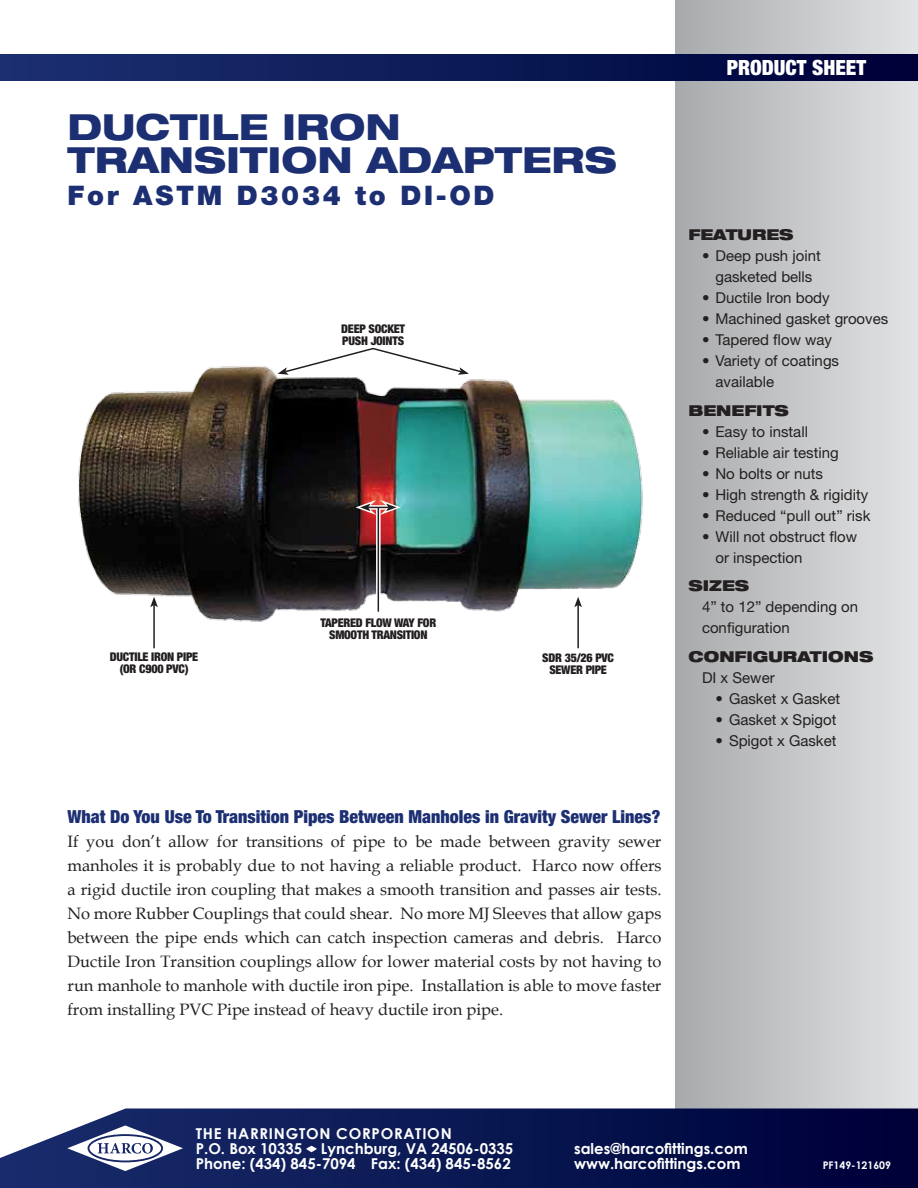
<style>
.page{position:relative;width:918px;height:1188px;background:#fff}
.page>*{position:absolute;margin:0;border:0;box-sizing:border-box;transform-origin:0 0}
.t1{font:800 expanded 36px/33px "Helvetica Neue LT Std";color:#1c2f72}
.t2{font:900 27px "Helvetica Neue LT Std";letter-spacing:.1em;color:#1c2f72}
.t3{font:900 condensed 21px "Helvetica Neue LT Std";color:#fff}
.t4{font:900 condensed 18px "Helvetica Neue LT Std";color:#1c2f72}
.t5{font:16.5px/24px "Book Antiqua";color:#231f20;text-align:justify}
.t6{font:15px/21px "Helvetica Neue LT Std";color:#231f20}
.t7{font:700 15px/15px "Century Gothic";color:#fff}
.t8{font:900 expanded 15px "Helvetica Neue LT Std";color:#231f20}
.t9{font:900 condensed 12px/12px "Helvetica Neue LT Std";letter-spacing:-.02em;color:#231f20;text-align:center}
.t10{font:900 condensed 12px "Helvetica Neue LT Std";letter-spacing:.035em;color:#231f20}
.t11{font:700 10.5px "Century Gothic";color:#fff}
</style>
<div class="page">
<div style="left:675px;top:0;width:243px;height:1188px;background:linear-gradient(to right,#a7aaac,#e3e4e5)"></div>
<svg style="left:0;top:1108px;width:918px;height:80px;background:#162159"></svg>
<svg style="left:306px;top:1146px;width:11px;height:6px"></svg>
<svg style="left:67px;top:1125px;width:116px;height:46px"></svg>
<div style="left:0;top:54px;width:918px;height:27px;background:linear-gradient(to right,#1c3272,#000139)"></div>
<img style="left:78px;top:366px;width:565px;height:256px">
<svg style="left:278px;top:347px;width:191px;height:28px"></svg>
<svg style="left:376px;top:515px;width:5px;height:97px"></svg>
<svg style="left:356px;top:500px;width:45px;height:15px"></svg>
<hr style="left:378px;top:507px;width:1px;height:105px;background:#231f20">
<hr style="left:153px;top:605px;width:2px;height:43px;background:#231f20">
<svg style="left:150px;top:597px;width:8px;height:10px"></svg>
<hr style="left:577px;top:605px;width:2px;height:43px;background:#231f20">
<svg style="left:574px;top:597px;width:8px;height:10px"></svg>
<h1 class="t1" style="left:68px;top:110px;width:335px">DUCTILE IRON<br>TRANSITION</h1>
<h1 class="t1" style="left:367px;top:143px;width:250px">ADAPTERS</h1>
<h2 class="t2" style="left:68px;top:180px;width:429px">For ASTM D3034 to DI-OD</h2>
<p class="t9" style="left:341px;top:322px;width:64px;text-align:left">DEEP SOCKET<br>PUSH JOINTS</p>
<p class="t9" style="left:320px;top:617px;width:59px">TAPERED FLOW</p>
<p class="t9" style="left:394px;top:617px;width:37px">WAY FOR</p>
<p class="t9" style="left:329px;top:629px;width:8px">SMOOT</p>
<p class="t10" style="left:362px;top:627px;width:67px">H TRANSITION</p>
<p class="t9" style="left:110px;top:651px;width:89px">DUCTILE IRON PIPE (OR C900 PVC)</p>
<p class="t9" style="left:542px;top:652px;width:73px">SDR 35/26 PVC<br>SEWER PIPE</p>
<p class="t4" style="left:68px;top:805px;width:594px">WHAT DO YOU USE TO TRANSITION PIPES BETWEEN MANHOLES IN GRAVITY SEWER LINES?</p>
<p class="t5" style="left:68px;top:829px;width:596px">If you don’t allow for transitions of pipe to be made between gravity sewer manholes it is probably due to not having a reliable product. Harco now offers a rigid ductile iron coupling that makes a smooth transition and passes air tests.<br>No more Rubber Couplings that could shear. No more MJ Sleeves that allow gaps between the pipe ends which can catch inspection cameras and debris. Harco Ductile Iron Transition couplings allow for lower material costs by not having to run manhole to manhole with ductile iron pipe. Installation is able to move faster from installing PVC Pipe instead of heavy ductile iron pipe.</p>
<p class="t3" style="left:727px;top:55px;width:138px">PRODUCT SHEET</p>
<p class="t8" style="left:688px;top:225px;width:107px">FEATURES</p>
<p class="t6" style="left:702px;top:245px;width:120px;text-align:center">• Deep push joint gasketed bells</p>
<p class="t6" style="left:702px;top:287px;width:129px">• Ductile Iron body</p>
<p class="t6" style="left:702px;top:308px;width:188px">• Machined gasket grooves</p>
<p class="t6" style="left:702px;top:329px;width:132px">• Tapered flow way</p>
<p class="t6" style="left:716px;top:350px;width:125px;text-indent:-14px">• Variety of coatings available</p>
<p class="t8" style="left:688px;top:401px;width:89px">BENEFITS</p>
<p class="t6" style="left:702px;top:421px;width:108px">• Easy to install</p>
<p class="t6" style="left:702px;top:442px;width:138px">• Reliable air testing</p>
<p class="t6" style="left:702px;top:463px;width:123px">• No bolts or nuts</p>
<p class="t6" style="left:702px;top:484px;width:168px">• High strength &amp; rigidity</p>
<p class="t6" style="left:702px;top:505px;width:170px">• Reduced “pull out” risk</p>
<p class="t6" style="left:716px;top:526px;width:143px;text-indent:-14px">• Will not obstruct flow or inspection</p>
<p class="t8" style="left:688px;top:576px;width:48px">SIZES</p>
<p class="t6" style="left:702px;top:596px;width:158px">4” to 12” depending on configuration</p>
<p class="t8" style="left:688px;top:647px;width:95px">CONFIGURAT</p>
<p class="t8" style="left:822px;top:647px;width:52px">IONS</p>
<p class="t6" style="left:702px;top:667px;width:74px">DI x Sewer</p>
<p class="t6" style="left:716px;top:688px;width:126px">• Gasket x Gasket</p>
<p class="t6" style="left:716px;top:709px;width:123px">• Gasket x Spigot</p>
<p class="t6" style="left:716px;top:730px;width:123px">• Spigot x Gasket</p>
<p class="t7" style="left:196px;top:1125px;width:319px">The Harrington Corporation<br>P.O. Box 10335 Lynchburg, VA 24506-0335<br>Phone: (434) 845-7094 Fax: (434) 845-8562</p>
<p class="t7" style="left:574px;top:1140px;width:175px">sales@harcofittings.com www.harcofittings.com</p>
<p class="t11" style="left:823px;top:1157px;width:70px">PF149-121609</p>
</div>
